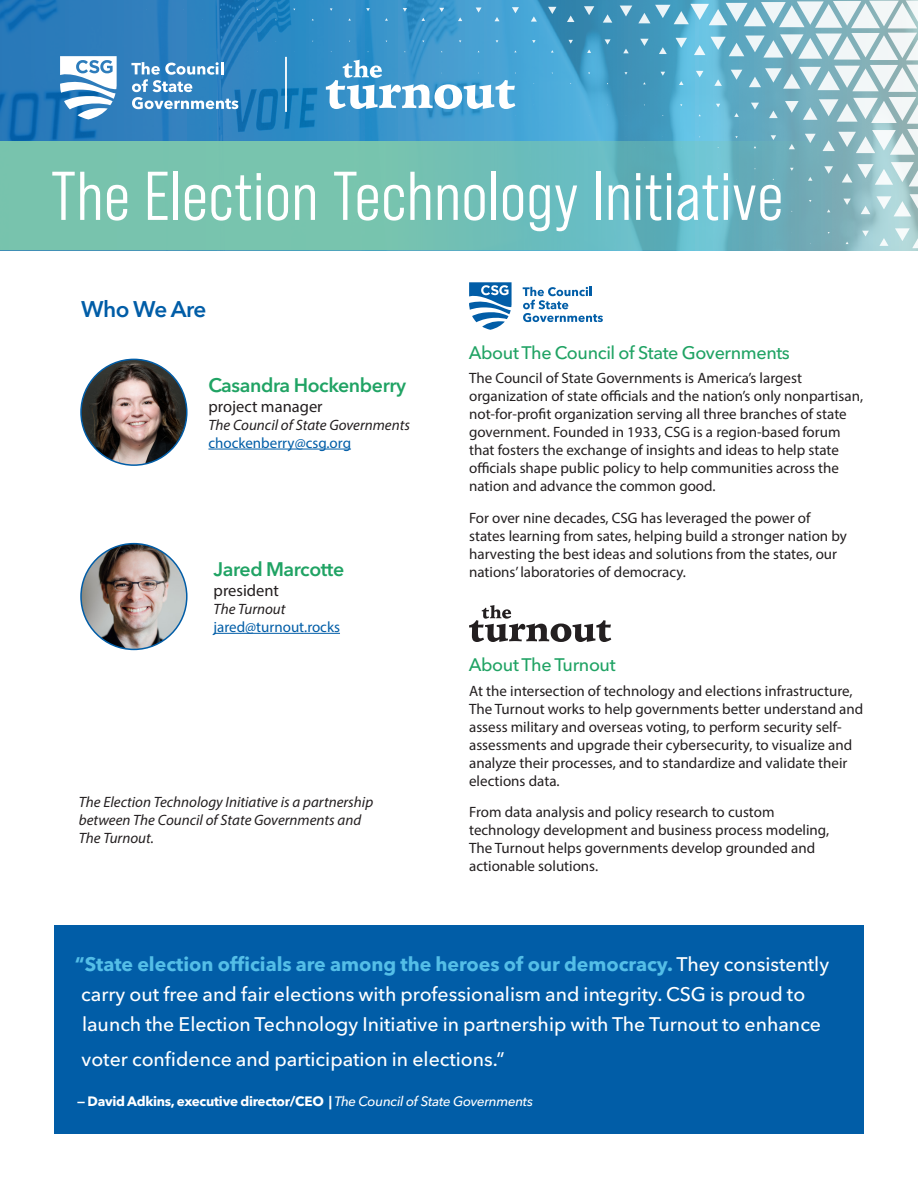
<style>
.page{position:relative;width:918px;height:1188px;background:#fff}
.page>*{position:absolute;margin:0;border:0;box-sizing:border-box;transform-origin:0 0}
.Title_2___H{font:68.85px "Bebas Neue Pro Middle";letter-spacing:.01em;color:#fff}
.Subhead{font:600 22.5px "Avenir Next LT Pro";letter-spacing:-.02em;color:#015da7}
.Quote_Paragraph{font:500 19.5px/30.5px "Avenir Next LT Pro";color:#fff}
.Small_Subhead{font:600 19.5px "Avenir Next LT Pro";letter-spacing:-.02em;color:#20a364}
.Small_Subhead-2{font:500 18px "Avenir Next LT Pro";letter-spacing:-.02em;color:#20a364}
.Body___P{font:16.5px "Myriad Pro";color:#231f20}
.Body___P-2{font:15px/18px "Myriad Pro";color:#231f20}
.Body___P-3{font:italic 15px/18px "Myriad Pro";color:#231f20}
.Body___P-4{font:15px "Myriad Pro";color:#015da7}
.Small_Subhead-3{font:700 13.5px "Avenir Next LT Pro";letter-spacing:-.02em;color:#fff}
.s1{font-weight:700;color:#54bee7}
.s2{font-weight:500;font-style:italic}
</style>
<div class="page">
<div style="left:54px;top:926px;width:810px;height:208px;background:#015da7"></div>
<hr style="left:208px;top:449px;width:143px;height:1px;background:#015da7">
<img style="left:81px;top:359px;width:106px;height:106px;border-radius:53px">
<div style="left:80px;top:359px;width:108px;height:107px;border:2px solid #015da7;border-radius:50%"></div>
<img style="left:81px;top:544px;width:106px;height:105px;border-radius:53px">
<div style="left:80px;top:543px;width:108px;height:107px;border:2px solid #015da7;border-radius:50%"></div>
<hr style="left:214px;top:633px;width:126px;height:1px;background:#015da7">
<svg style="left:523px;top:287px;width:80px;height:35px"></svg>
<svg style="left:469px;top:282px;width:43px;height:48px"></svg>
<svg style="left:469px;top:605px;width:142px;height:37px"></svg>
<svg style="left:0;top:0;width:918px;height:251px;background:#388ec4"></svg>
<svg style="left:0;top:141px;width:854px;height:110px;background:#71bdb5"></svg>
<svg style="left:60px;top:56px;width:57px;height:63px"></svg>
<hr style="left:285px;top:57px;width:2px;height:55px;background:#fff">
<svg style="left:439px;top:8px;width:5px;height:4px"></svg>
<svg style="left:476px;top:8px;width:6px;height:5px"></svg>
<svg style="left:458px;top:17px;width:4px;height:4px"></svg>
<svg style="left:403px;top:8px;width:4px;height:4px"></svg>
<svg style="left:495px;top:17px;width:5px;height:4px"></svg>
<svg style="left:366px;top:8px;width:4px;height:3px"></svg>
<svg style="left:512px;top:7px;width:7px;height:6px"></svg>
<svg style="left:532px;top:40px;width:4px;height:3px"></svg>
<svg style="left:531px;top:16px;width:6px;height:6px"></svg>
<svg style="left:548px;top:7px;width:8px;height:7px"></svg>
<svg style="left:567px;top:16px;width:7px;height:6px"></svg>
<svg style="left:568px;top:40px;width:5px;height:4px"></svg>
<svg style="left:326px;top:60px;width:190px;height:49px"></svg>
<svg style="left:584px;top:6px;width:10px;height:9px"></svg>
<svg style="left:587px;top:49px;width:4px;height:4px"></svg>
<svg style="left:603px;top:14px;width:9px;height:9px"></svg>
<svg style="left:605px;top:39px;width:6px;height:6px"></svg>
<svg style="left:620px;top:6px;width:12px;height:11px"></svg>
<svg style="left:623px;top:49px;width:6px;height:4px"></svg>
<svg style="left:131px;top:62px;width:109px;height:47px"></svg>
<svg style="left:790px;top:168px;width:4px;height:3px"></svg>
<svg style="left:808px;top:177px;width:4px;height:4px"></svg>
<svg style="left:824px;top:166px;width:9px;height:8px"></svg>
<svg style="left:843px;top:199px;width:8px;height:6px"></svg>
<svg style="left:862px;top:231px;width:7px;height:5px"></svg>
<svg style="left:861px;top:206px;width:9px;height:8px"></svg>
<svg style="left:879px;top:238px;width:9px;height:8px"></svg>
<svg style="left:638px;top:0;width:280px;height:155px"></svg>
<svg style="left:842px;top:162px;width:76px;height:24px"></svg>
<svg style="left:876px;top:194px;width:42px;height:22px"></svg>
<svg style="left:895px;top:228px;width:23px;height:20px"></svg>
<p class="Title_2___H" style="left:51px;top:158px;width:734px">The Election Technology Initiative</p>
<p class="Subhead" style="left:81px;top:296px;width:127px">Who We Are</p>
<p class="Small_Subhead" style="left:208px;top:373px;width:199px">Casandra Hockenberry</p>
<p class="Body___P" style="left:208px;top:396px;width:116px">project manager</p>
<p class="Body___P-3" style="left:208px;top:415px;width:203px">The Council of State Governments</p>
<p class="Body___P-4" style="left:208px;top:433px;width:144px">chockenberry@csg.org</p>
<p class="Small_Subhead" style="left:214px;top:557px;width:132px">Jared Marcotte</p>
<p class="Body___P" style="left:214px;top:580px;width:67px">president</p>
<p class="Body___P-3" style="left:214px;top:600px;width:73px">The Turnout</p>
<p class="Body___P-4" style="left:214px;top:618px;width:128px">jared@turnout.rocks</p>
<p class="Body___P-3" style="left:79px;top:792px;width:296px">The Election Technology Initiative is a partnership between The Council of State Governments and<br>The Turnout.</p>
<p class="Small_Subhead-2" style="left:469px;top:342px;width:323px">About The Council of State Governments</p>
<p class="Body___P-2" style="left:469px;top:369px;width:395px">The Council of State Governments is America’s largest organization of state officials and the nation’s only nonpartisan, not-for-profit organization serving all three branches of state government. Founded in 1933, CSG is a region-based forum that fosters the exchange of insights and ideas to help state officials shape public policy to help communities across the nation and advance the common good.</p>
<p class="Body___P-2" style="left:469px;top:509px;width:379px">For over nine decades, CSG has leveraged the power of states learning from sates, helping build a stronger nation by harvesting the best ideas and solutions from the states, our nations’ laboratories of democracy.</p>
<p class="Small_Subhead-2" style="left:469px;top:654px;width:148px">About The Turnout</p>
<p class="Body___P-2" style="left:469px;top:681px;width:396px">At the intersection of technology and elections infrastructure, The Turnout works to help governments better understand and assess military and overseas voting, to perform security self&shy;assessments and upgrade their cybersecurity, to visualize and analyze their processes, and to standardize and validate their elections data.</p>
<p class="Body___P-2" style="left:469px;top:803px;width:362px">From data analysis and policy research to custom technology development and business process modeling, The Turnout helps governments develop grounded and actionable solutions.</p>
<p class="Quote_Paragraph" style="left:81px;top:949px;width:749px;text-indent:-6px"><span class="s1">“State election officials are among the heroes of our democracy.</span> They consistently carry out free and fair elections with professionalism and integrity. CSG is proud to launch the Election Technology Initiative in partnership with The Turnout to enhance</p>
<p class="Quote_Paragraph" style="left:82px;top:1044px;width:425px">voter confidence and participation in elections.”</p>
<p class="Small_Subhead-3" style="left:77px;top:1093px;width:457px">— David Adkins, executive director/CEO | <span class="s2">The Council of State Governments</span></p>
</div>
